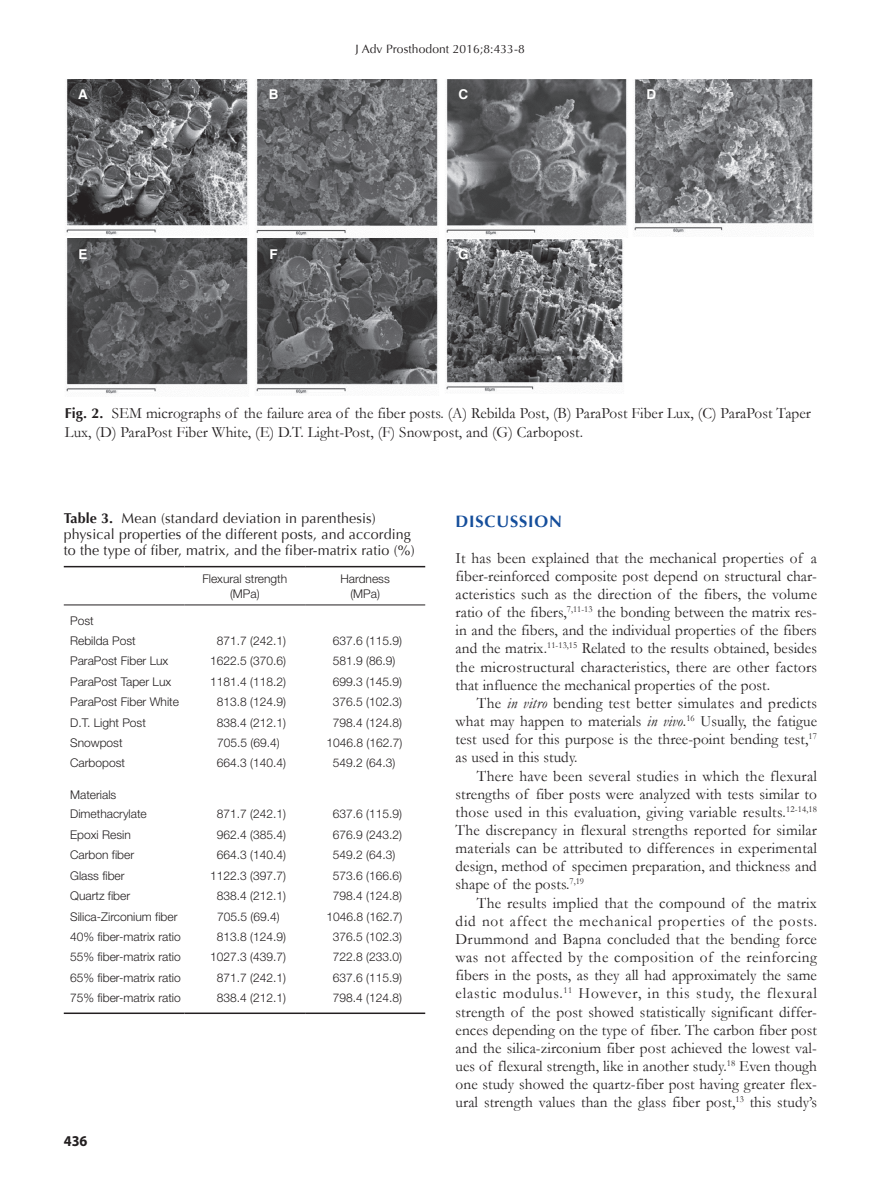
<style>
.page{position:relative;width:893px;height:1191px;background:#fff}
.page>*{position:absolute;margin:0;border:0;box-sizing:border-box;transform-origin:0 0}
.t1{font:700 16.5px "Optima";color:#154e9b}
.t2{font:15.75px/18.1px "Garamond";letter-spacing:.005em;color:#231f20;text-align:justify}
.t3{font:700 15px "Myriad Pro";color:#231f20;scale:.95 1}
.t4{font:14.25px/15.8px "Optima";letter-spacing:.01em;color:#231f20}
.t5{font:700 13.5px "Helvetica";color:#fff}
.t6{font:300 12px/15px "Helvetica Neue LT Pro";color:#231f20;text-align:center}
.t7{font:12px "Optima";letter-spacing:.01em;color:#231f20}
.s1{font-family:"Optima";font-weight:700;font-size:14.25px}
.s2{font-weight:700}
.s3{font-style:italic}
</style>
<div class="page">
<hr style="left:64px;top:566px;width:120px;height:1px;background:#231f20">
<hr style="left:184px;top:566px;width:121px;height:1px;background:#231f20">
<hr style="left:305px;top:566px;width:120px;height:1px;background:#231f20">
<hr style="left:64px;top:1012px;width:120px;height:2px;background:#231f20">
<hr style="left:184px;top:1012px;width:121px;height:2px;background:#231f20">
<hr style="left:305px;top:1012px;width:120px;height:2px;background:#231f20">
<hr style="left:64px;top:604px;width:120px;height:1px;background:#231f20">
<hr style="left:184px;top:604px;width:121px;height:1px;background:#231f20">
<hr style="left:305px;top:604px;width:120px;height:1px;background:#231f20">
<img style="left:634px;top:80px;width:179px;height:153px">
<img style="left:66px;top:238px;width:182px;height:156px">
<img style="left:256px;top:80px;width:182px;height:314px">
<img style="left:66px;top:80px;width:182px;height:155px">
<img style="left:446px;top:80px;width:181px;height:155px">
<img style="left:446px;top:239px;width:177px;height:153px">
<p class="t7" style="left:355px;top:42px;width:171px">J Adv Prosthodont 2016;8:433-8</p>
<p class="t5" style="left:78px;top:86px;width:11px">A</p>
<p class="t5" style="left:269px;top:86px;width:11px">B</p>
<p class="t5" style="left:459px;top:86px;width:11px">C</p>
<p class="t5" style="left:79px;top:246px;width:11px">E</p>
<p class="t5" style="left:270px;top:246px;width:10px">F</p>
<p class="t5" style="left:458px;top:246px;width:12px">G</p>
<p class="t5" style="left:646px;top:86px;width:11px">D</p>
<p class="t2" style="left:65px;top:404px;width:748px"><span class="s1">FIG. 2.</span> SEM micrographs of the failure area of the fiber posts. (A) Rebilda Post, (B) ParaPost Fiber Lux, (C) ParaPost Taper<br>Lux, (D) ParaPost Fiber White, (E) D.T. Light-Post, (F) Snowpost, and (G) Carbopost.</p>
<p class="t4" style="left:64px;top:511px;width:352px"><span class="s2">TABLE 3.</span> Mean (standard deviation in parenthesis) physical properties of the different posts, and according to the type of fiber, matrix, and the fiber-matrix ratio (%)</p>
<p class="t6" style="left:202px;top:570px;width:86px">Flexural strength (MPa)</p>
<p class="t6" style="left:340px;top:570px;width:51px">Hardness (MPa)</p>
<p class="t6" style="left:70px;top:610px;width:67px;line-height:20px;text-align:left">Post<br>Rebilda Post</p>
<p class="t6" style="left:217px;top:633px;width:71px">871.7 (242.1)</p>
<p class="t6" style="left:333px;top:633px;width:71px">637.6 (115.9)</p>
<p class="t6" style="left:70px;top:653px;width:100px">ParaPost Fiber Lux</p>
<p class="t6" style="left:210px;top:653px;width:77px">1622.5 (370.6)</p>
<p class="t6" style="left:333px;top:653px;width:64px">581.9 (86.9)</p>
<p class="t6" style="left:70px;top:674px;width:103px">ParaPost Taper Lux</p>
<p class="t6" style="left:210px;top:674px;width:77px">1181.4 (118.2)</p>
<p class="t6" style="left:333px;top:674px;width:71px">699.3 (145.9)</p>
<p class="t6" style="left:70px;top:694px;width:110px">ParaPost Fiber White</p>
<p class="t6" style="left:217px;top:694px;width:71px">813.8 (124.9)</p>
<p class="t6" style="left:333px;top:694px;width:71px">376.5 (102.3)</p>
<p class="t6" style="left:70px;top:714px;width:77px">D.T. Light Post</p>
<p class="t6" style="left:217px;top:714px;width:71px">838.4 (212.1)</p>
<p class="t6" style="left:333px;top:714px;width:71px">798.4 (124.8)</p>
<p class="t6" style="left:70px;top:735px;width:54px">Snowpost</p>
<p class="t6" style="left:217px;top:735px;width:64px">705.5 (69.4)</p>
<p class="t6" style="left:326px;top:735px;width:77px">1046.8 (162.7)</p>
<p class="t6" style="left:70px;top:755px;width:56px">Carbopost</p>
<p class="t6" style="left:217px;top:755px;width:71px">664.3 (140.4)</p>
<p class="t6" style="left:333px;top:755px;width:64px">549.2 (64.3)</p>
<p class="t6" style="left:70px;top:784px;width:78px;line-height:20px;text-align:left">Materials<br>Dimethacrylate</p>
<p class="t6" style="left:217px;top:806px;width:71px">871.7 (242.1)</p>
<p class="t6" style="left:333px;top:806px;width:71px">637.6 (115.9)</p>
<p class="t6" style="left:70px;top:827px;width:62px">Epoxi Resin</p>
<p class="t6" style="left:217px;top:827px;width:71px">962.4 (385.4)</p>
<p class="t6" style="left:333px;top:827px;width:71px">676.9 (243.2)</p>
<p class="t6" style="left:70px;top:847px;width:66px">Carbon fiber</p>
<p class="t6" style="left:217px;top:847px;width:71px">664.3 (140.4)</p>
<p class="t6" style="left:333px;top:847px;width:64px">549.2 (64.3)</p>
<p class="t6" style="left:70px;top:867px;width:56px">Glass fiber</p>
<p class="t6" style="left:210px;top:867px;width:77px">1122.3 (397.7)</p>
<p class="t6" style="left:333px;top:867px;width:71px">573.6 (166.6)</p>
<p class="t6" style="left:70px;top:888px;width:62px">Quartz fiber</p>
<p class="t6" style="left:217px;top:888px;width:71px">838.4 (212.1)</p>
<p class="t6" style="left:333px;top:888px;width:71px">798.4 (124.8)</p>
<p class="t6" style="left:70px;top:908px;width:109px">Silica-Zirconium fiber</p>
<p class="t6" style="left:217px;top:908px;width:64px">705.5 (69.4)</p>
<p class="t6" style="left:326px;top:908px;width:77px">1046.8 (162.7)</p>
<p class="t6" style="left:70px;top:929px;width:112px">40% fiber-matrix ratio</p>
<p class="t6" style="left:217px;top:929px;width:71px">813.8 (124.9)</p>
<p class="t6" style="left:333px;top:929px;width:71px">376.5 (102.3)</p>
<p class="t6" style="left:70px;top:949px;width:112px">55% fiber-matrix ratio</p>
<p class="t6" style="left:210px;top:949px;width:77px">1027.3 (439.7)</p>
<p class="t6" style="left:333px;top:949px;width:71px">722.8 (233.0)</p>
<p class="t6" style="left:70px;top:969px;width:112px">65% fiber-matrix ratio</p>
<p class="t6" style="left:217px;top:969px;width:71px">871.7 (242.1)</p>
<p class="t6" style="left:333px;top:969px;width:71px">637.6 (115.9)</p>
<p class="t6" style="left:70px;top:989px;width:112px">75% fiber-matrix ratio</p>
<p class="t6" style="left:217px;top:989px;width:71px">838.4 (212.1)</p>
<p class="t6" style="left:333px;top:989px;width:71px">798.4 (124.8)</p>
<p class="t3" style="left:64px;top:1131px;width:26px">436</p>
<p class="t1" style="left:456px;top:512px;width:25px">DISCUSSION</p>
<p class="t2" style="left:456px;top:548px;width:363px">It has been explained that the mechanical properties of a fiber-reinforced composite post depend on structural char&shy;acteristics such as the direction of the fibers, the volume ratio of the fibers,<sup>7,11-13</sup> the bonding between the matrix res&shy;in and the fibers, and the individual properties of the fibers and the matrix.<sup>11-13,15</sup> Related to the results obtained, besides the microstructural characteristics, there are other factors that influence the mechanical properties of the post.</p>
<p class="t2" style="left:456px;top:693px;width:363px;text-indent:21px">The <span class="s3">in vitro</span> bending test better simulates and predicts what may happen to materials <span class="s3">in vivo</span>.<sup>16</sup> Usually, the fatigue test used for this purpose is the three-point bending test,<sup>17 </sup>as used in this study.</p>
<p class="t2" style="left:456px;top:766px;width:363px;text-indent:21px">There have been several studies in which the flexural strengths of fiber posts were analyzed with tests similar to those used in this evaluation, giving variable results.<sup>12-14,18<br></sup>The discrepancy in flexural strengths reported for similar materials can be attributed to differences in experimental design, method of specimen preparation, and thickness and shape of the posts.<sup>7,19</sup></p>
<p class="t2" style="left:456px;top:893px;width:363px;text-indent:21px">The results implied that the compound of the matrix did not affect the mechanical properties of the posts.<br>Drummond and Bapna concluded that the bending force was not affected by the composition of the reinforcing fibers in the posts, as they all had approximately the same elastic modulus.<sup>11</sup> However, in this study, the flexural strength of the post showed statistically significant differ&shy;ences depending on the type of fiber. The carbon fiber post and the silica-zirconium fiber post achieved the lowest val&shy;ues of flexural strength, like in another study.<sup>18</sup> Even though one study showed the quartz‑fiber post having greater flex&shy;ural strength values than the glass fiber post,<sup>13</sup> this study’s</p>
</div>
